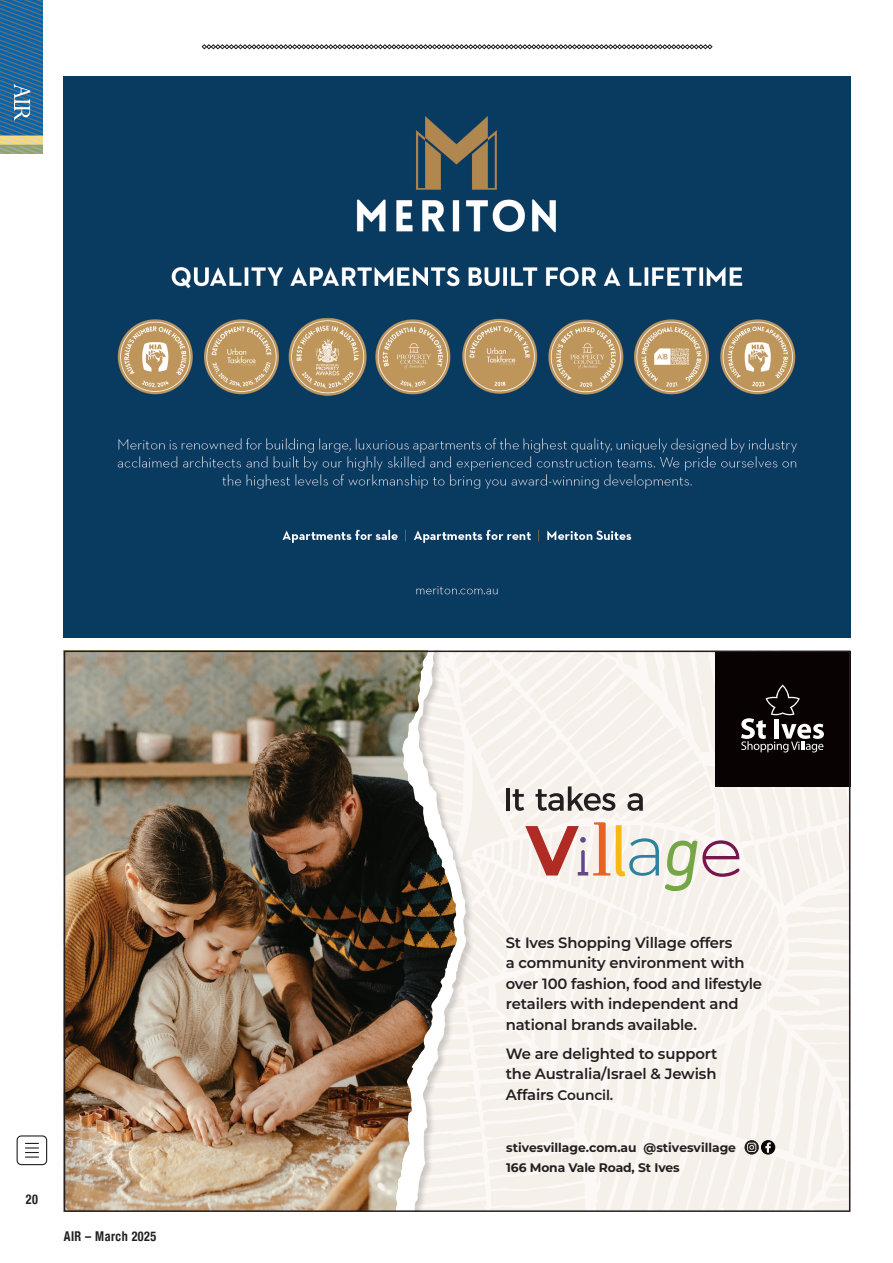
<style>
.page{position:relative;width:893px;height:1263px;background:#fff}
.page>*{position:absolute;margin:0;border:0;box-sizing:border-box;transform-origin:0 0}
.t1{font:600 15px/20.4px "Montserrat";letter-spacing:-.01em;color:#231f20}
.t2{font:600 13.8px "Montserrat";letter-spacing:-.01em;color:#231f20}
.t3{font:700 condensed 13.5px "Helvetica Neue";letter-spacing:.04em;color:#231f20;scale:.9 1}
.t4{font:700 12.45px/19.5px "Montserrat";color:#231f20}
.s1{font-size:15px}
</style>
<div class="page">
<svg style="left:202px;top:44px;width:510px;height:5px"></svg>
<div style="left:17px;top:1135px;width:30px;height:30px;border:1px solid #231f20;border-radius:4px"></div>
<svg style="left:25px;top:1143px;width:14px;height:14px"></svg>
<svg style="left:0;top:0;width:43px;height:153px"></svg>
<img style="left:64px;top:77px;width:786px;height:561px">
<img style="left:67px;top:653px;width:780px;height:556px">
<p class="t3" style="left:26px;top:1188px;width:15px">20</p>
<p class="t3" style="left:64px;top:1225px;width:104px">AIR – March 2025</p>
<p class="t1" style="left:506px;top:932px;width:258px">St Ives Shopping Village offers<br>a community environment with over 100 fashion, food and lifestyle retailers with independent and national brands available.</p>
<p class="t1" style="left:506px;top:1043px;width:213px">We are delighted to support the Australia/Israel &amp; Jewish</p>
<p class="t2" style="left:506px;top:1085px;width:109px"><span class="s1">Affairs</span> Council.</p>
<p class="t4" style="left:506px;top:1137px;width:231px">stivesvillage.com.au @stivesvillage<br>166 Mona Vale Road, St Ives</p>
</div>
